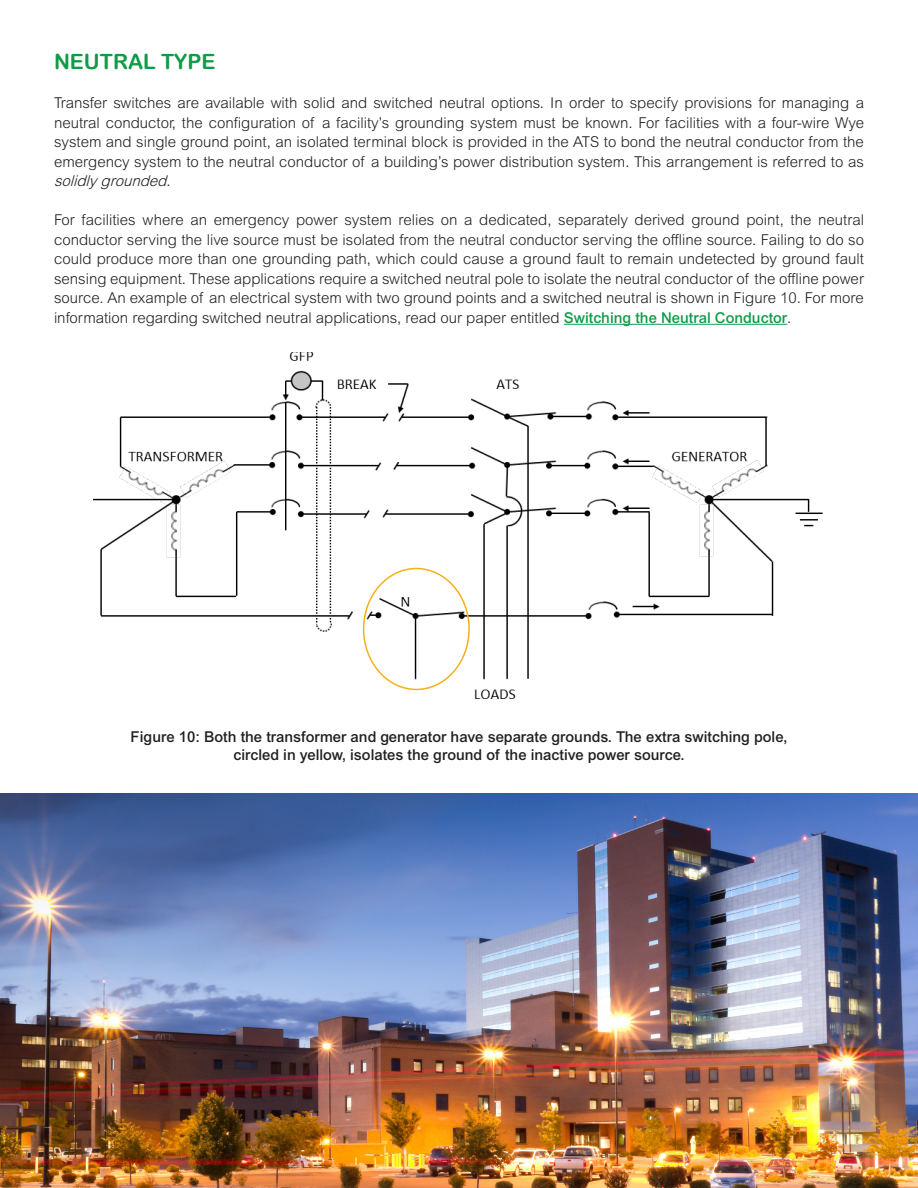
<style>
.page{position:relative;width:918px;height:1188px;background:#fff}
.page>*{position:absolute;margin:0;border:0;box-sizing:border-box;transform-origin:0 0}
.Body_text{font:21px "Arial Rounded MT Bold";color:#109b48}
.Body_text-2{font:300 15px/19.5px "Arial MT Pro";color:#231f20;text-align:justify}
.Second_level_bullets{font:500 15px/18px "Arial MT Pro";color:#231f20;text-align:center}
.s1{font-style:italic}
.s2{font-weight:500;color:#109b48}
</style>
<div class="page">
<hr style="left:564px;top:324px;width:223px;height:1px;background:#109b48">
<img style="left:93px;top:353px;width:729px;height:346px">
<div style="left:363px;top:568px;width:107px;height:122px;border:2px solid #f5b01a;border-radius:50%"></div>
<img style="left:0;top:794px;width:918px;height:394px">
<p class="Body_text" style="left:54px;top:49px;width:163px">NEUTRAL TYPE</p>
<p class="Body_text-2" style="left:54px;top:94px;width:812px">Transfer switches are available with solid and switched neutral options. In order to specify provisions for managing a neutral conductor, the configuration of a facility’s grounding system must be known. For facilities with a four-wire Wye system and single ground point, an isolated terminal block is provided in the ATS to bond the neutral conductor from the emergency system to the neutral conductor of a building’s power distribution system. This arrangement is referred to as <span class="s1">solidlygrounded</span>.</p>
<p class="Body_text-2" style="left:54px;top:211px;width:812px">For facilities where an emergency power system relies on a dedicated, separately derived ground point, the neutral conductor serving the live source must be isolated from the neutral conductor serving the offline source. Failing to do so could produce more than one grounding path, which could cause a ground fault to remain undetected by ground fault sensing equipment. These applications require a switched neutral pole to isolate the neutral conductor of the offline power source. An example of an electrical system with two ground points and a switched neutral is shown in Figure 10. For more information regarding switched neutral applications, read our paper entitled <span class="s2">Switching the Neutral Conductor</span>.</p>
<p class="Second_level_bullets" style="left:131px;top:728px;width:658px">Figure 10: Both the transformer and generator have separate grounds. The extra switching pole, circled in yellow, isolates the ground of the inactive power source.</p>
</div>
